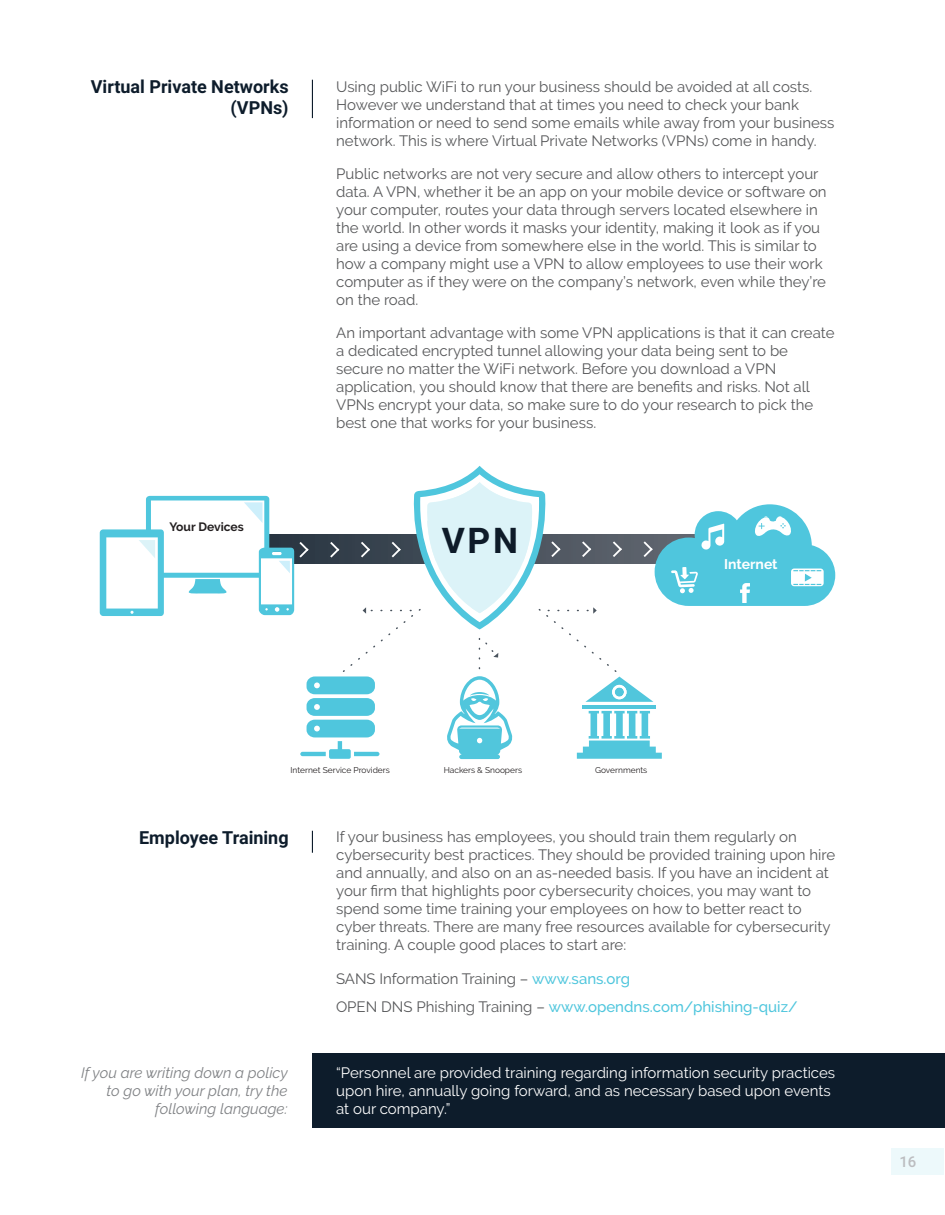
<style>
.page{position:relative;width:945px;height:1215px;background:#fff}
.page>*{position:absolute;margin:0;border:0;box-sizing:border-box;transform-origin:0 0}
.t1{font:700 35.4px "Roboto";color:#0e1b29}
.t2{font:700 18px/21.6px "Roboto";color:#0d1c2b;text-align:right}
.t3{font:15px/18px "Raleway";color:#57585a}
.t4{font:15px/18px "Raleway";color:#fff}
.t5{font:italic 15px/18px "Raleway";color:#808285;text-align:right}
.t6{font:500 15px "Roboto";color:#bcbdc0}
.t7{font:700 13.95px "Raleway";color:#fff}
.t8{font:700 12.15px "Raleway";color:#231f20}
.t9{font:8.4px "Raleway";color:#231f20}
.s1{font-weight:500;color:#4fc6dd}
</style>
<div class="page">
<svg style="left:100px;top:466px;width:735px;height:293px"></svg>
<div style="left:312px;top:1053px;width:632px;height:75px;background:#0d1c2b"></div>
<hr style="left:312px;top:80px;width:1px;height:38px;background:#0d1c2b">
<svg style="left:312px;top:831px;width:1px;height:22px"></svg>
<div style="left:892px;top:1149px;width:52px;height:26px;background:#edf9fb"></div>
<p class="t2" style="left:91px;top:75px;width:199px">Virtual Private Networks (VPNs)</p>
<p class="t3" style="left:336px;top:77px;width:500px">Using public WiFi to run your business should be avoided at all costs.<br>However we understand that at times you need to check your bank information or need to send some emails while away from your business network. This is where Virtual Private Networks (VPNs) come in handy.</p>
<p class="t3" style="left:336px;top:164px;width:492px">Public networks are not very secure and allow others to intercept your data. A VPN, whether it be an app on your mobile device or software on your computer, routes your data through servers located elsewhere in the world. In other words it masks your identity, making it look as if you are using a device from somewhere else in the world. This is similar to how a company might use a VPN to allow employees to use their work computer as if they were on the company’s network, even while they’re on the road.</p>
<p class="t3" style="left:336px;top:323px;width:500px">An important advantage with some VPN applications is that it can create a dedicated encrypted tunnel allowing your data being sent to be secure no matter the WiFi network. Before you download a VPN application, you should know that there are benefits and risks. Not all VPNs encrypt your data, so make sure to do your research to pick the best one that works for your business.</p>
<p class="t8" style="left:169px;top:520px;width:76px">Your Devices</p>
<h1 class="t1" style="left:442px;top:515px;width:78px">VPN</h1>
<p class="t7" style="left:724px;top:556px;width:55px">Internet</p>
<p class="t9" style="left:291px;top:765px;width:101px">Internet Service Providers</p>
<p class="t9" style="left:444px;top:765px;width:80px">Hackers &amp; Snoopers</p>
<p class="t9" style="left:595px;top:765px;width:54px">Governments</p>
<p class="t2" style="left:139px;top:826px;width:151px">Employee Training</p>
<p class="t3" style="left:336px;top:828px;width:501px">If your business has employees, you should train them regularly on cybersecurity best practices. They should be provided training upon hire and annually, and also on an as-needed basis. If you have an incident at your firm that highlights poor cybersecurity choices, you may want to spend some time training your employees on how to better react to cyber threats. There are many free resources available for cybersecurity training. A couple good places to start are:</p>
<p class="t5" style="left:81px;top:1064px;width:208px">If you are writing down a policy to go with your plan, try the following language:</p>
<p class="t3" style="left:336px;top:965px;width:463px;line-height:27.8px">SANS Information Training – <span class="s1">www.sans.org<br></span>OPEN DNS Phishing Training – <span class="s1">www.opendns.com/phishing-quiz/</span></p>
<p class="t4" style="left:336px;top:1064px;width:501px">“Personnel are provided training regarding information security practices upon hire, annually going forward, and as necessary based upon events at our company.”</p>
<p class="t6" style="left:899px;top:1151px;width:19px">16</p>
</div>
